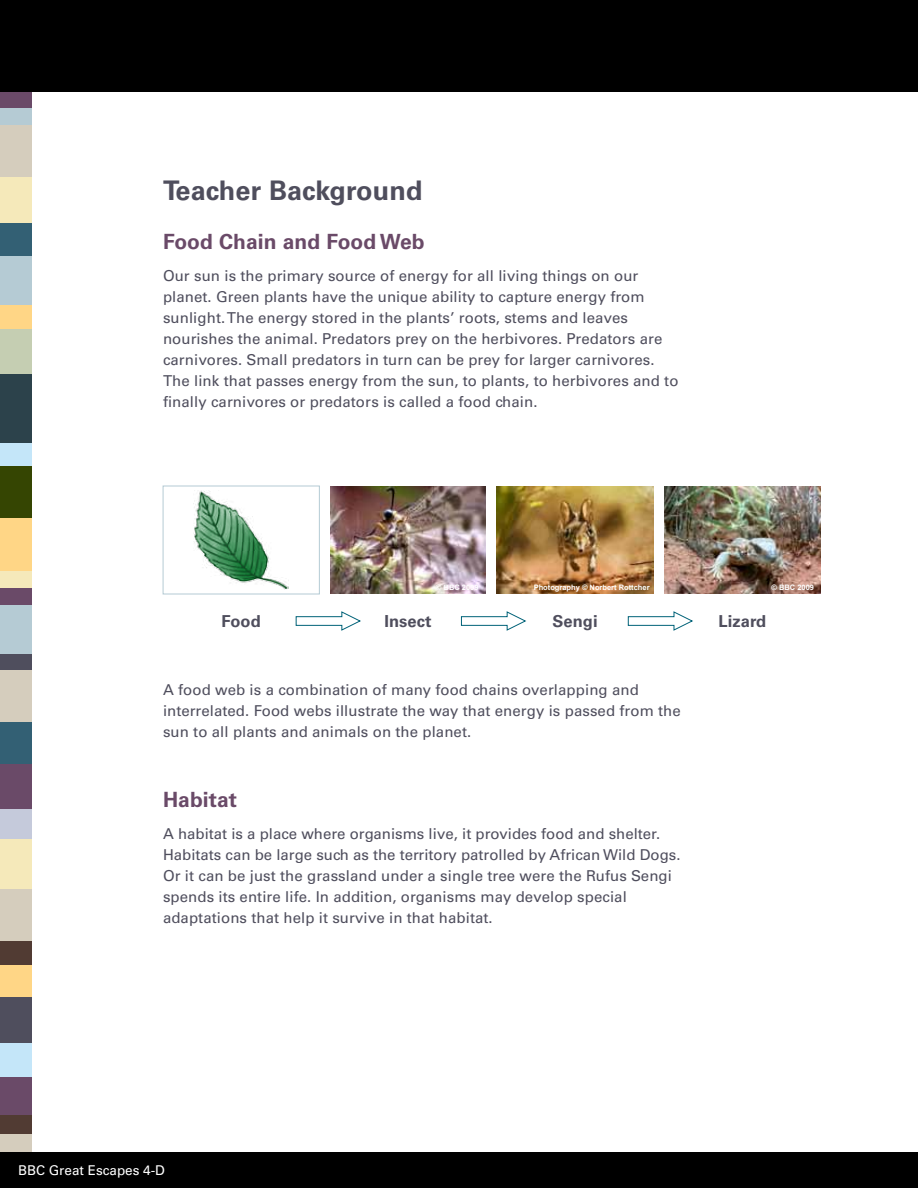
<style>
.page{position:relative;width:918px;height:1188px;background:#fff}
.page>*{position:absolute;margin:0;border:0;box-sizing:border-box;transform-origin:0 0}
.t1{font:700 27px "Univers LT Std";letter-spacing:.005em;color:#4f4e5d}
.t2{font:700 21px "Univers LT Std";letter-spacing:.005em;color:#6a4a68}
.t3{font:700 16.5px "Univers LT Std";letter-spacing:.005em;color:#4f4e5d}
.t4{font:15px/21px "Univers LT Std";letter-spacing:.005em;color:#4f4e5d}
.t5{font:13.5px "Univers LT Std";color:#fff}
.t6{font:700 7.5px "Arial";color:#fff}
</style>
<div class="page">
<div style="left:0;top:1152px;width:918px;height:36px;background:#000"></div>
<div style="left:0;top:90px;width:32px;height:18px;background:#6a4a68"></div>
<div style="left:0;top:108px;width:32px;height:17px;background:#b5cbd4"></div>
<div style="left:0;top:125px;width:32px;height:53px;background:#d5cdbd"></div>
<div style="left:0;top:178px;width:32px;height:49px;background:#f5e9ba"></div>
<div style="left:0;top:223px;width:32px;height:34px;background:#336074"></div>
<div style="left:0;top:256px;width:32px;height:50px;background:#b5cbd4"></div>
<div style="left:0;top:306px;width:32px;height:23px;background:#ffd686"></div>
<div style="left:0;top:443px;width:32px;height:23px;background:#c4e6f9"></div>
<div style="left:0;top:329px;width:32px;height:45px;background:#c5ceb2"></div>
<div style="left:0;top:374px;width:32px;height:69px;background:#2c424b"></div>
<div style="left:0;top:466px;width:32px;height:52px;background:#354502"></div>
<div style="left:0;top:518px;width:32px;height:53px;background:#ffd686"></div>
<div style="left:0;top:588px;width:32px;height:17px;background:#6a4a68"></div>
<div style="left:0;top:654px;width:32px;height:16px;background:#4f4e5d"></div>
<div style="left:0;top:605px;width:32px;height:49px;background:#b5cbd4"></div>
<div style="left:0;top:670px;width:32px;height:52px;background:#d5cdbd"></div>
<div style="left:0;top:722px;width:32px;height:42px;background:#336074"></div>
<div style="left:0;top:764px;width:32px;height:45px;background:#6a4a68"></div>
<div style="left:0;top:997px;width:32px;height:46px;background:#4f4e5d"></div>
<div style="left:0;top:965px;width:32px;height:32px;background:#ffd686"></div>
<div style="left:0;top:940px;width:32px;height:25px;background:#513b33"></div>
<div style="left:0;top:888px;width:32px;height:52px;background:#d5cdbd"></div>
<div style="left:0;top:839px;width:32px;height:49px;background:#f5e9ba"></div>
<div style="left:0;top:809px;width:32px;height:30px;background:#c5cadb"></div>
<div style="left:0;top:1043px;width:32px;height:35px;background:#c4e6f9"></div>
<div style="left:0;top:1077px;width:32px;height:39px;background:#6a4a68"></div>
<div style="left:0;top:1115px;width:32px;height:19px;background:#513b33"></div>
<div style="left:0;top:1134px;width:32px;height:18px;background:#d5cdbd"></div>
<div style="left:0;top:571px;width:32px;height:17px;background:#f5e9ba"></div>
<div style="left:0;top:0;width:918px;height:92px;background:#000"></div>
<svg style="left:295px;top:611px;width:66px;height:20px"></svg>
<img style="left:194px;top:491px;width:95px;height:98px">
<div style="left:163px;top:486px;width:156px;height:108px;border:1px solid #b5cbd4"></div>
<svg style="left:461px;top:611px;width:65px;height:20px"></svg>
<svg style="left:628px;top:611px;width:65px;height:20px"></svg>
<img style="left:330px;top:486px;width:156px;height:108px">
<img style="left:497px;top:486px;width:157px;height:108px">
<img style="left:664px;top:486px;width:157px;height:108px">
<h1 class="t1" style="left:163px;top:174px;width:261px">Teacher Background</h1>
<h2 class="t2" style="left:163px;top:230px;width:263px">Food Chain and Food Web</h2>
<p class="t4" style="left:163px;top:265px;width:517px">Our sun is the primary source of energy for all living things on our planet. Green plants have the unique ability to capture energy from sunlight. The energy stored in the plants’ roots, stems and leaves nourishes the animal. Predators prey on the herbivores. Predators are carnivores. Small predators in turn can be prey for larger carnivores.<br>The link that passes energy from the sun, to plants, to herbivores and to finally carnivores or predators is called a food chain.</p>
<p class="t6" style="left:436px;top:582px;width:44px">© BBC 2009</p>
<p class="t6" style="left:534px;top:582px;width:117px">Photography © Norbert Rottcher</p>
<p class="t6" style="left:771px;top:582px;width:44px">© BBC 2009</p>
<p class="t3" style="left:222px;top:611px;width:41px">Food</p>
<p class="t3" style="left:384px;top:611px;width:49px">Insect</p>
<p class="t3" style="left:552px;top:611px;width:47px">Sengi</p>
<p class="t3" style="left:719px;top:611px;width:49px">Lizard</p>
<p class="t4" style="left:163px;top:679px;width:519px">A food web is a combination of many food chains overlapping and interrelated. Food webs illustrate the way that energy is passed from the sun to all plants and animals on the planet.</p>
<h2 class="t2" style="left:163px;top:788px;width:76px">Habitat</h2>
<p class="t4" style="left:163px;top:823px;width:519px">A habitat is a place where organisms live, it provides food and shelter.<br>Habitats can be large such as the territory patrolled by African Wild Dogs.<br>Or it can be just the grassland under a single tree were the Rufus Sengi spends its entire life. In addition, organisms may develop special adaptations that help it survive in that habitat.</p>
<p class="t5" style="left:18px;top:1163px;width:149px">BBC Great Escapes 4-D</p>
</div>
